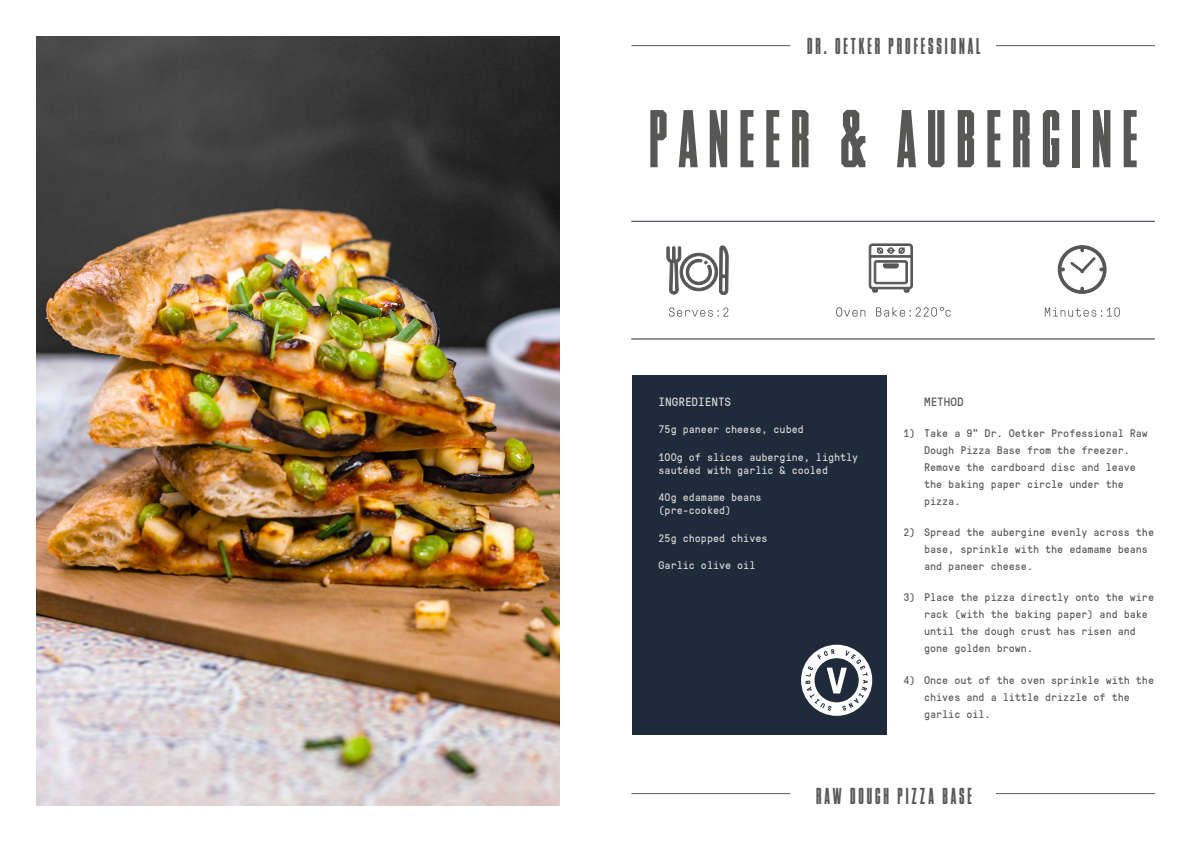
<style>
.page{position:relative;width:1191px;height:842px;background:#fff}
.page>*{position:absolute;margin:0;border:0;box-sizing:border-box;transform-origin:0 0}
.t1{font:78px "Timmons NY";letter-spacing:.13em;color:#575756}
.t2{font:22px "Timmons NY";letter-spacing:.13em;color:#575756}
.t3{font:12px "GT Pressura Mono";color:#dadada}
.t4{font:12px "GT Pressura Mono";color:#575756}
.t5{font:11px/17px "GT Pressura Mono";color:#575756}
.t6{font:11px/13.2px "GT Pressura Mono";color:#dadada}
</style>
<div class="page">
<img style="left:36px;top:36px;width:523px;height:770px">
<svg style="left:1044px;top:307px;width:76px;height:10px"></svg>
<svg style="left:1057px;top:245px;width:49px;height:49px"></svg>
<svg style="left:666px;top:220px;width:63px;height:119px"></svg>
<svg style="left:836px;top:307px;width:29px;height:10px"></svg>
<svg style="left:876px;top:307px;width:74px;height:10px"></svg>
<svg style="left:868px;top:243px;width:45px;height:50px"></svg>
<hr style="left:996px;top:45px;width:159px;height:1px;background:#575756">
<hr style="left:996px;top:793px;width:159px;height:1px;background:#575756">
<hr style="left:631px;top:45px;width:159px;height:1px;background:#575756">
<hr style="left:631px;top:793px;width:159px;height:1px;background:#575756">
<hr style="left:631px;top:221px;width:523px;height:1px;background:#1f2a3a">
<hr style="left:631px;top:339px;width:523px;height:1px;background:#1f2a3a">
<div style="left:631px;top:375px;width:255px;height:359px;background:#1f2a3a"></div>
<svg style="left:801px;top:645px;width:71px;height:71px"></svg>
<h2 class="t2" style="left:807px;top:34px;width:175px">DR. OETKER PROFESSIONAL</h2>
<h1 class="t1" style="left:649px;top:97px;width:490px">PANEER &amp; AUBERGINE</h1>
<p class="t3" style="left:658px;top:393px;width:74px">INGREDIENTS</p>
<p class="t6" style="left:658px;top:422px;width:147px">75g paneer cheese, cubed</p>
<p class="t6" style="left:658px;top:449px;width:201px">100g of slices aubergine, lightly sautéed with garlic &amp; cooled</p>
<p class="t6" style="left:658px;top:490px;width:104px">40g edamame beans (pre-cooked)</p>
<p class="t6" style="left:658px;top:531px;width:110px">25g chopped chives</p>
<p class="t6" style="left:658px;top:558px;width:98px">Garlic olive oil</p>
<p class="t5" style="left:903px;top:424px;width:14px">1)</p>
<p class="t5" style="left:903px;top:523px;width:14px">2)</p>
<p class="t5" style="left:903px;top:588px;width:14px">3)</p>
<p class="t5" style="left:903px;top:670px;width:14px">4)</p>
<p class="t4" style="left:924px;top:393px;width:41px">METHOD</p>
<p class="t5" style="left:924px;top:424px;width:225px">Take a 9” Dr. Oetker Professional Raw<br>Dough Pizza Base from the freezer.<br>Remove the cardboard disc and leave the baking paper circle under the pizza.</p>
<p class="t5" style="left:924px;top:523px;width:231px">Spread the aubergine evenly across the base, sprinkle with the edamame beans and paneer cheese.</p>
<p class="t5" style="left:924px;top:588px;width:231px">Place the pizza directly onto the wire rack (with the baking paper) and bake until the dough crust has risen and gone golden brown.</p>
<p class="t5" style="left:924px;top:670px;width:231px">Once out of the oven sprinkle with the chives and a little drizzle of the garlic oil.</p>
<h2 class="t2" style="left:816px;top:784px;width:157px">RAW DOUGH PIZZA BASE</h2>
</div>
